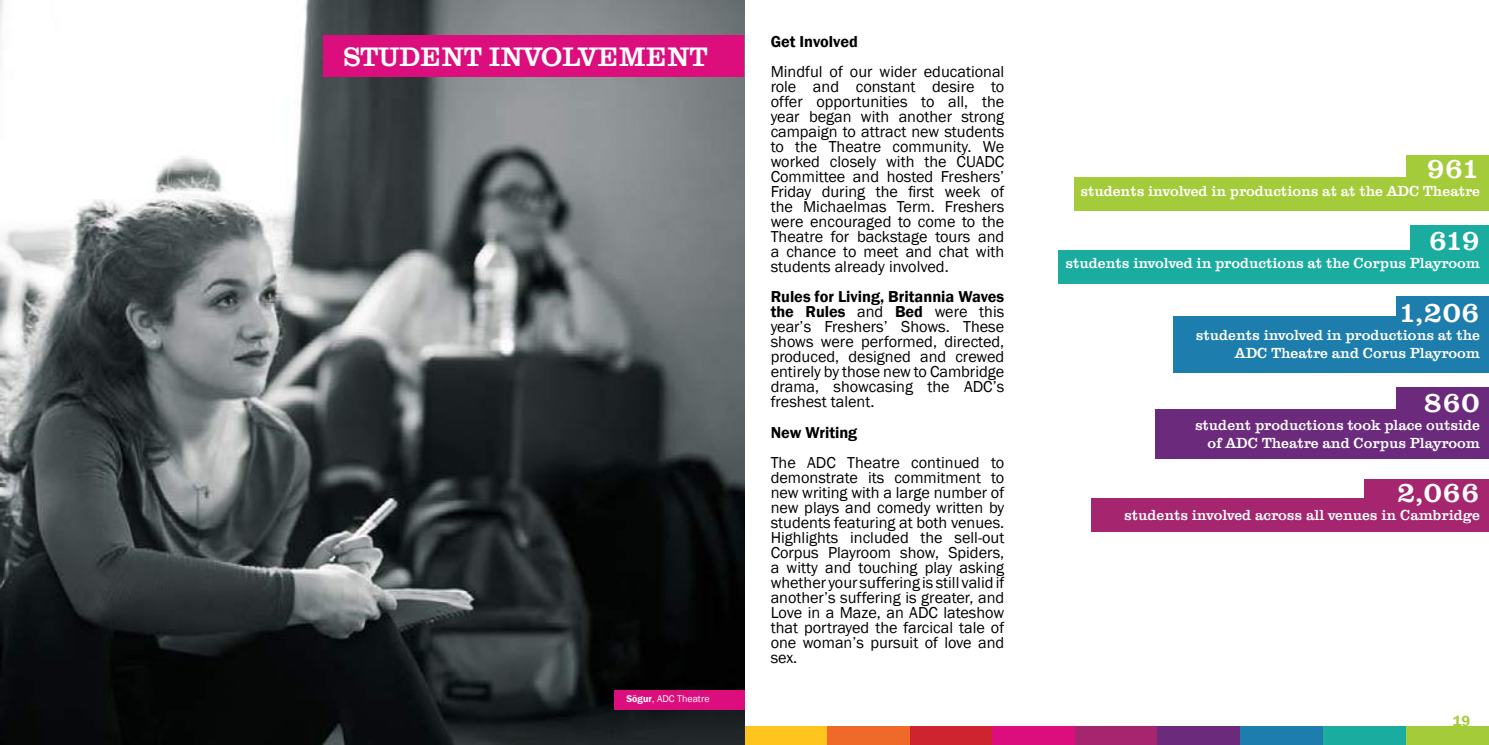
<style>
.page{position:relative;width:1489px;height:745px;background:#fff}
.page>*{position:absolute;margin:0;border:0;box-sizing:border-box;transform-origin:0 0}
.t1{font:500 30px "Clarendon T";color:#fff}
.t2{font:500 27.5px "Clarendon T";color:#fff}
.t3{font:16.25px/15px "Franklin Gothic";color:#000;text-align:justify}
.t4{font:600 16.25px "Franklin Gothic";color:#000}
.t5{font:500 15px/18px "Clarendon T";color:#fff;text-align:right}
.t6{font:600 15px "Franklin Gothic";color:#a4cb39}
.t7{font:10px "Franklin Gothic";color:#fff}
.s1{font-weight:600}
</style>
<div class="page">
<div style="left:1322px;top:725px;width:83px;height:19px;background:#1aad9f"></div>
<div style="left:827px;top:725px;width:83px;height:19px;background:#ef6928"></div>
<div style="left:909px;top:725px;width:83px;height:19px;background:#ce242f"></div>
<div style="left:992px;top:725px;width:83px;height:19px;background:#dc0e7e"></div>
<div style="left:1074px;top:725px;width:83px;height:19px;background:#a5256e"></div>
<div style="left:1157px;top:725px;width:82px;height:19px;background:#6c2a7d"></div>
<div style="left:1239px;top:725px;width:83px;height:19px;background:#1d7dac"></div>
<div style="left:1405px;top:725px;width:83px;height:19px;background:#a4cb39"></div>
<div style="left:744px;top:725px;width:83px;height:19px;background:#ffc41e"></div>
<img style="left:0;top:0;width:744px;height:744px">
<div style="left:323px;top:35px;width:420px;height:42px;background:#dc0e7e"></div>
<div style="left:614px;top:689px;width:130px;height:20px;background:#dc0e7e"></div>
<div style="left:1405px;top:155px;width:83px;height:33px;background:#a4cb39"></div>
<div style="left:1074px;top:177px;width:414px;height:33px;background:#a4cb39"></div>
<div style="left:1410px;top:225px;width:78px;height:34px;background:#1aad9f"></div>
<div style="left:1058px;top:250px;width:430px;height:33px;background:#1aad9f"></div>
<div style="left:1395px;top:296px;width:93px;height:36px;background:#1d7dac"></div>
<div style="left:1172px;top:316px;width:316px;height:56px;background:#1d7dac"></div>
<div style="left:1395px;top:387px;width:93px;height:37px;background:#6c2a7d"></div>
<div style="left:1155px;top:409px;width:333px;height:50px;background:#6c2a7d"></div>
<div style="left:1364px;top:478px;width:124px;height:37px;background:#a5256e"></div>
<div style="left:1091px;top:498px;width:397px;height:33px;background:#a5256e"></div>
<h2 class="t2" style="left:343px;top:41px;width:365px">STUDENT INVOLVEMENT</h2>
<p class="t7" style="left:626px;top:692px;width:85px"><span class="s1">Sögur</span>, ADC Theatre</p>
<p class="t4" style="left:770px;top:32px;width:89px">Get Involved</p>
<p class="t3" style="left:770px;top:64px;width:235px">Mindful of our wider educational role and constant desire to offer opportunities to all, the year began with another strong campaign to attract new students to the Theatre community. We worked closely with the CUADC Committee and hosted Freshers’ Friday during the first week of the Michaelmas Term. Freshers were encouraged to come to the Theatre for backstage tours and a chance to meet and chat with students already involved.</p>
<p class="t3" style="left:770px;top:289px;width:235px"><span class="s1">Rules for Living, Britannia Waves the Rules</span> and <span class="s1">Bed</span> were this year’s Freshers’ Shows. These shows were performed, directed, produced, designed and crewed entirely by those new to Cambridge drama, showcasing the ADC’s freshest talent.</p>
<p class="t4" style="left:770px;top:422px;width:88px">New Writing</p>
<p class="t3" style="left:770px;top:454px;width:235px">The ADC Theatre continued to demonstrate its commitment to new writing with a large number of new plays and comedy written by students featuring at both venues.<br>Highlights included the sell-out Corpus Playroom show, Spiders, a witty and touching play asking whether your suffering is still valid if another’s suffering is greater, and Love in a Maze, an ADC lateshow that portrayed the farcical tale of one woman’s pursuit of love and sex.</p>
<h1 class="t1" style="left:1425px;top:151px;width:55px">961</h1>
<p class="t5" style="left:1080px;top:182px;width:401px">students involved in productions at at the ADC Theatre</p>
<h1 class="t1" style="left:1428px;top:223px;width:53px">619</h1>
<p class="t5" style="left:1065px;top:254px;width:416px">students involved in productions at the Corpus Playroom</p>
<h1 class="t1" style="left:1397px;top:295px;width:83px">1,206</h1>
<p class="t5" style="left:1195px;top:326px;width:285px">students involved in productions at the<br>ADC Theatre and Corus Playroom</p>
<h1 class="t1" style="left:1423px;top:385px;width:58px">860</h1>
<p class="t5" style="left:1194px;top:416px;width:286px">student productions took place outside of ADC Theatre and Corpus Playroom</p>
<h1 class="t1" style="left:1396px;top:475px;width:85px">2,066</h1>
<p class="t5" style="left:1124px;top:506px;width:357px">students involved across all venues in Cambridge</p>
<p class="t6" style="left:1452px;top:711px;width:19px">19</p>
</div>
